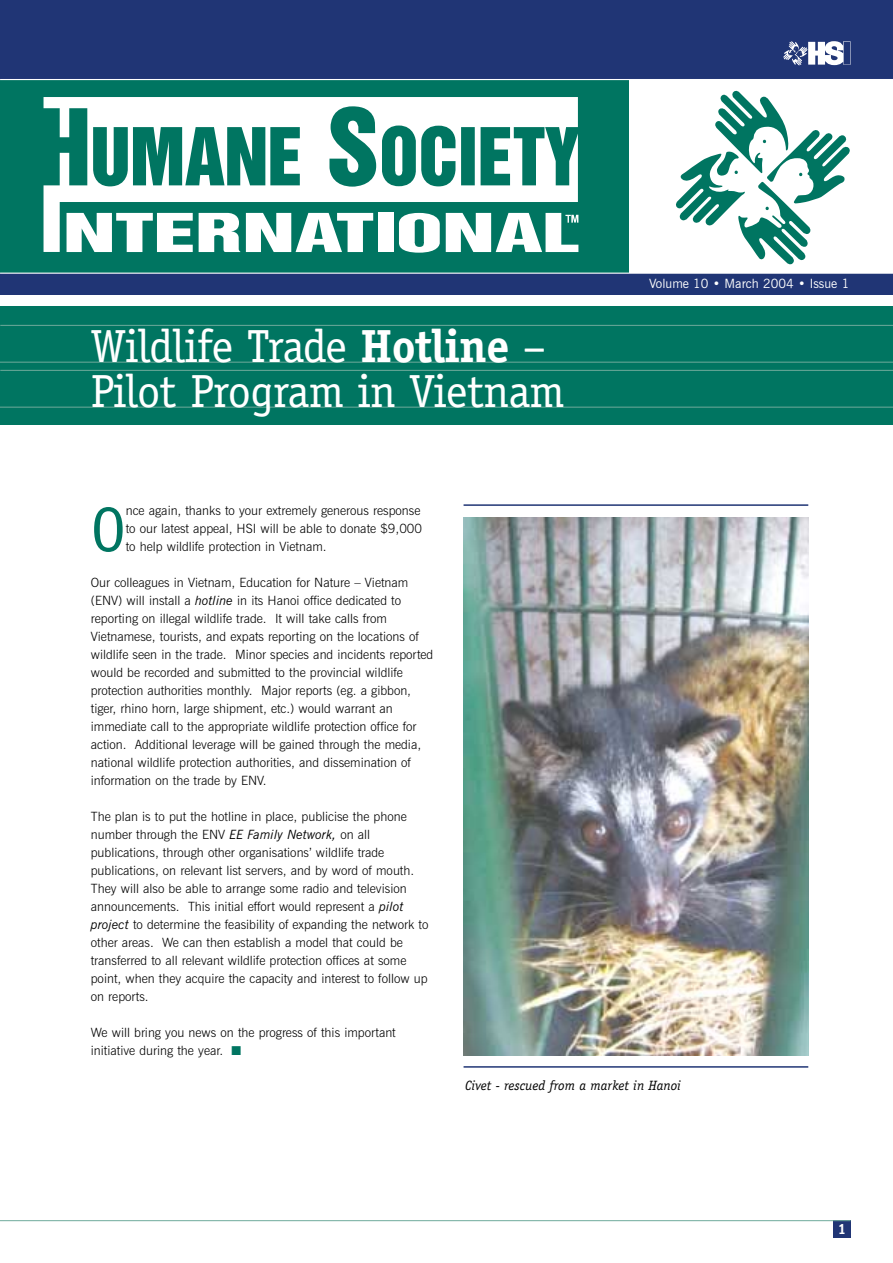
<style>
.page{position:relative;width:893px;height:1263px;background:#fff}
.page>*{position:absolute;margin:0;border:0;box-sizing:border-box;transform-origin:0 0}
.t1{font:63px "Officina Serif";color:#007561}
.t2{font:46.5px/45px "Officina Serif";letter-spacing:-.015em;color:#fff}
.t3{font:700 15px "Officina Serif";color:#fff}
.t4{font:italic 13.5px "Officina Serif";color:#000}
.t5{font:300 12.75px/18px "News Gothic BT";color:#000}
.t6{font:12.75px "News Gothic BT";color:#fff}
.s1{font-weight:700}
.s2{font-weight:400;font-style:italic}
.s3{color:#007561}
</style>
<div class="page">
<div style="left:0;top:69px;width:628px;height:218px;background:#007561"></div>
<svg style="left:44px;top:97px;width:534px;height:155px;fill:#fff"></svg>
<svg style="left:67px;top:213px;width:126px;height:39px"></svg>
<svg style="left:199px;top:213px;width:174px;height:39px"></svg>
<div style="left:378px;top:213px;width:15px;height:39px;background:#fff"></div>
<svg style="left:397px;top:213px;width:181px;height:40px"></svg>
<div style="left:0;top:273px;width:892px;height:22px;background:#203575"></div>
<div style="left:0;top:0;width:892px;height:79px;background:#203575"></div>
<hr style="left:0;top:273px;width:892px;height:1px;background:#fff">
<svg style="left:676px;top:90px;width:174px;height:175px"></svg>
<hr style="left:0;top:79px;width:892px;height:1px;background:#fff">
<svg style="left:783px;top:41px;width:67px;height:25px"></svg>
<div style="left:0;top:306px;width:892px;height:119px;background:#007561"></div>
<hr style="left:0;top:325px;width:892px;height:1px;background:#6faa9b">
<hr style="left:0;top:362px;width:892px;height:1px;background:#6faa9b">
<hr style="left:0;top:370px;width:892px;height:1px;background:#6faa9b">
<hr style="left:0;top:407px;width:892px;height:1px;background:#6faa9b">
<div style="left:833px;top:1221px;width:17px;height:17px;background:#203575"></div>
<hr style="left:0;top:1220px;width:850px;height:1px;background:#6faa9b">
<hr style="left:463px;top:504px;width:345px;height:2px;background:#203575">
<img style="left:463px;top:517px;width:345px;height:539px">
<hr style="left:463px;top:1066px;width:345px;height:2px;background:#203575">
<h2 class="t2" style="left:91px;top:328px;width:475px">Wildlife Trade <span class="s1">Hotline</span> –<br>Pilot Program in Vietnam</h2>
<h1 class="t1" style="left:91px;top:506px;width:37px">O</h1>
<p class="t5" style="left:126px;top:503px;width:298px">nce again, thanks to your extremely generous response to our latest appeal, HSI will be able to donate $9,000 to help wildlife protection in Vietnam.</p>
<p class="t5" style="left:91px;top:575px;width:344px">Our colleagues in Vietnam, Education for Nature – Vietnam (ENV) will install a <span class="s2">hotline</span> in its Hanoi office dedicated to reporting on illegal wildlife trade. It will take calls from Vietnamese, tourists, and expats reporting on the locations of wildlife seen in the trade. Minor species and incidents reported would be recorded and submitted to the provincial wildlife protection authorities monthly. Major reports (eg. a gibbon, tiger, rhino horn, large shipment, etc.) would warrant an immediate call to the appropriate wildlife protection office for action. Additional leverage will be gained through the media, national wildlife protection authorities, and dissemination of information on the trade by ENV.</p>
<p class="t5" style="left:91px;top:809px;width:339px">The plan is to put the hotline in place, publicise the phone number through the ENV <span class="s2">EE Family Network,</span> on all publications, through other organisations’ wildlife trade publications, on relevant list servers, and by word of mouth.<br>They will also be able to arrange some radio and television announcements. This initial effort would represent a <span class="s2">pilot project</span> to determine the feasibility of expanding the network to other areas. We can then establish a model that could be transferred to all relevant wildlife protection offices at some point, when they acquire the capacity and interest to follow up on reports.</p>
<p class="t5" style="left:91px;top:1025px;width:306px">We will bring you news on the progress of this important initiative during the year. <span class="s3">■</span></p>
<p class="t6" style="left:649px;top:279px;width:202px">Volume 10 • March 2004 • Issue 1</p>
<p class="t4" style="left:465px;top:1080px;width:217px">Civet - rescued from a market in Hanoi</p>
<p class="t3" style="left:837px;top:1224px;width:10px">1</p>
</div>
